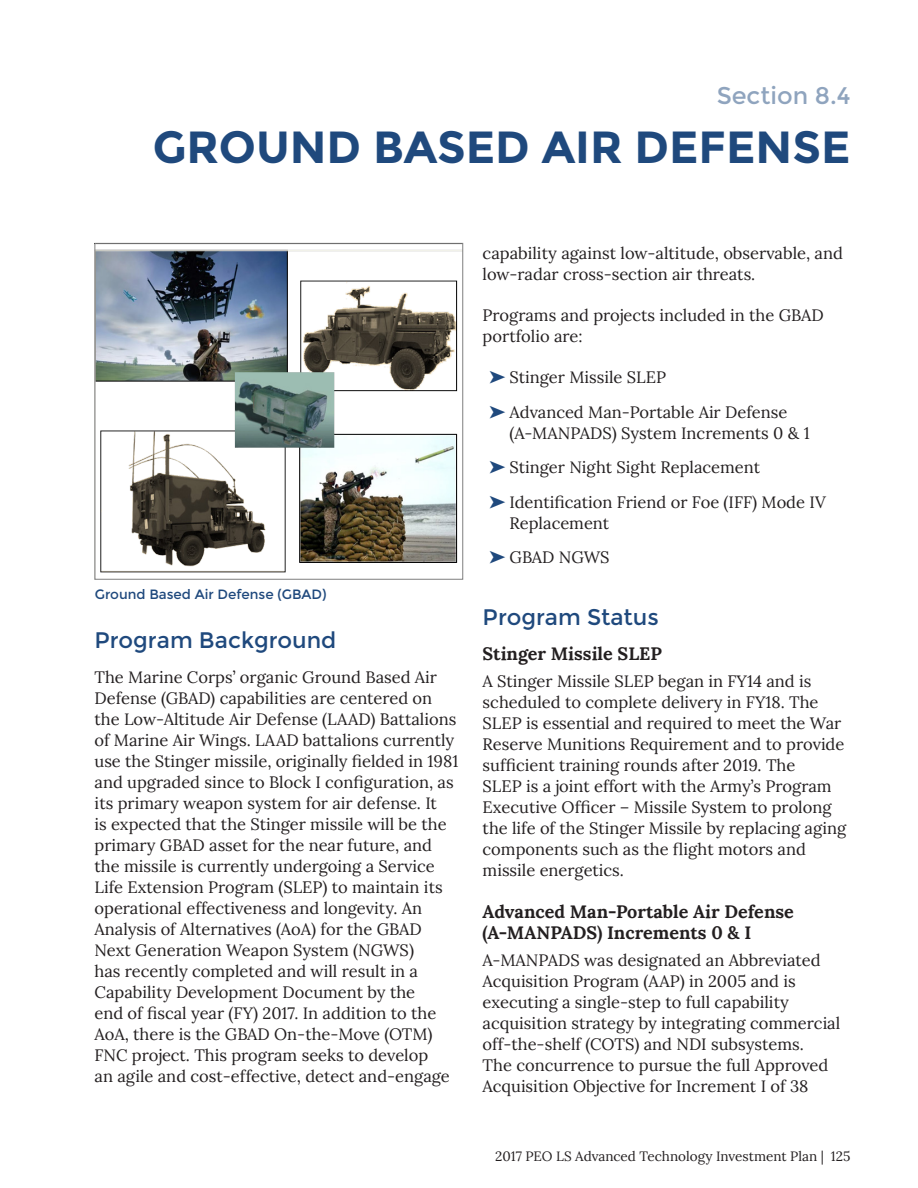
<style>
.page{position:relative;width:918px;height:1188px;background:#fff}
.page>*{position:absolute;margin:0;border:0;box-sizing:border-box;transform-origin:0 0}
.Main_Heading{font:700 45px "Montserrat";color:#1f497d}
.Section_Number_Style{font:24px "Montserrat";color:#8fa4be}
.Section_Header{font:22.5px "Montserrat";color:#1f497d}
.Topic_Header{font:700 18px/21px "Lora";color:#231f20}
.Body_Copy{font:16.5px/21px "Lora";color:#231f20}
.t1{font:13.5px "Lora";color:#231f20}
.Figure_Captions{font:13.5px "Montserrat";color:#1f497d}
</style>
<div class="page">
<img style="left:96px;top:249px;width:365px;height:324px">
<div style="left:94px;top:243px;width:369px;height:337px;border:1px solid #7f7f7f"></div>
<p class="Section_Number_Style" style="left:717px;top:82px;width:135px">Section 8.4</p>
<p class="Main_Heading" style="left:153px;top:120px;width:699px">GROUND BASED AIR DEFENSE</p>
<p class="Figure_Captions" style="left:95px;top:586px;width:233px">Ground Based Air Defense (GBAD)</p>
<p class="Section_Header" style="left:94px;top:627px;width:243px">Program Background</p>
<p class="Body_Copy" style="left:94px;top:665px;width:365px">The Marine Corps’ organic Ground Based Air Defense (GBAD) capabilities are centered on the Low-Altitude Air Defense (LAAD) Battalions of Marine Air Wings. LAAD battalions currently use the Stinger missile, originally fielded in 1981 and upgraded since to Block I configuration, as its primary weapon system for air defense. It<br>is expected that the Stinger missile will be the primary GBAD asset for the near future, and the missile is currently undergoing a Service Life Extension Program (SLEP) to maintain its operational effectiveness and longevity. An Analysis of Alternatives (AoA) for the GBAD Next Generation Weapon System (NGWS)<br>has recently completed and will result in a Capability Development Document by the<br>end of fiscal year (FY) 2017. In addition to the AoA, there is the GBAD On-the-Move (OTM)<br>FNC project. This program seeks to develop<br>an agile and cost-effective, detect and-engage</p>
<p class="Body_Copy" style="left:483px;top:241px;width:362px">capability against low-altitude, observable, and low-radar cross-section air threats.</p>
<p class="Body_Copy" style="left:483px;top:303px;width:343px">Programs and projects included in the GBAD portfolio are:</p>
<p class="Body_Copy" style="left:510px;top:366px;width:158px">Stinger Missile SLEP</p>
<p class="Body_Copy" style="left:510px;top:400px;width:302px">Advanced Man-Portable Air Defense (A-MANPADS) System Increments 0 &amp; 1</p>
<p class="Body_Copy" style="left:510px;top:456px;width:252px">Stinger Night Sight Replacement</p>
<p class="Body_Copy" style="left:510px;top:490px;width:318px">Identification Friend or Foe (IFF) Mode IV<br>Replacement</p>
<p class="Body_Copy" style="left:510px;top:546px;width:102px">GBAD NGWS</p>
<p class="Section_Header" style="left:483px;top:604px;width:178px">Program Status</p>
<p class="Topic_Header" style="left:483px;top:641px;width:181px">Stinger Missile SLEP</p>
<p class="Body_Copy" style="left:483px;top:670px;width:365px">A Stinger Missile SLEP began in FY14 and is scheduled to complete delivery in FY18. The SLEP is essential and required to meet the War Reserve Munitions Requirement and to provide sufficient training rounds after 2019. The<br>SLEP is a joint effort with the Army’s Program Executive Officer – Missile System to prolong the life of the Stinger Missile by replacing aging components such as the flight motors and missile energetics.</p>
<p class="Topic_Header" style="left:483px;top:899px;width:313px">Advanced Man-Portable Air Defense (A-MANPADS) Increments 0 &amp; I</p>
<p class="Body_Copy" style="left:483px;top:949px;width:359px">A-MANPADS was designated an Abbreviated Acquisition Program (AAP) in 2005 and is executing a single-step to full capability acquisition strategy by integrating commercial off-the-shelf (COTS) and NDI subsystems.<br>The concurrence to pursue the full Approved Acquisition Objective for Increment I of 38</p>
<p class="t1" style="left:495px;top:1146px;width:357px">2017 PEO LS Advanced Technology Investment Plan | 125</p>
</div>
